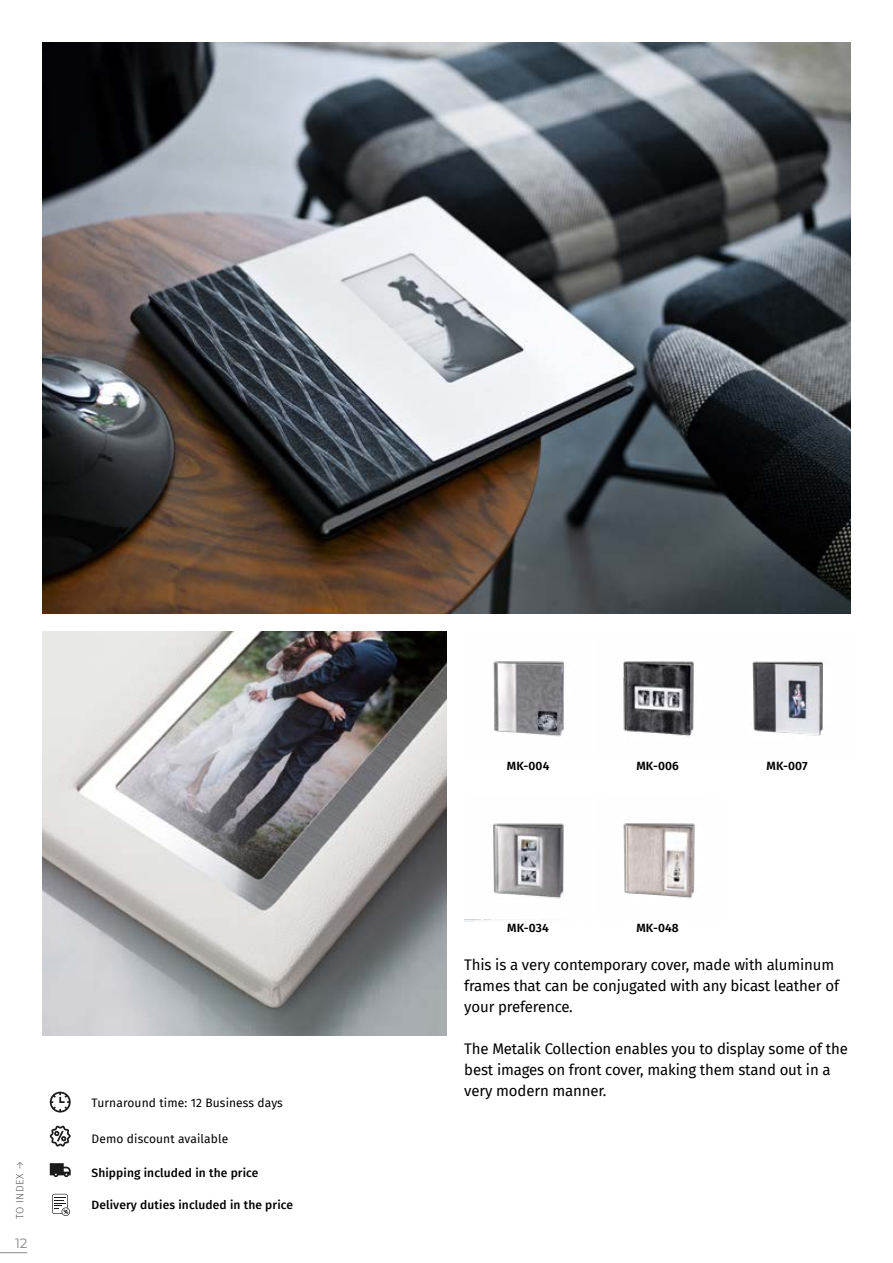
<style>
.page{position:relative;width:893px;height:1263px;background:#fff}
.page>*{position:absolute;margin:0;border:0;box-sizing:border-box;transform-origin:0 0}
.t1{font:15px/21px "Fira Sans";letter-spacing:-.01em;color:#000}
.t2{font:13.5px "Montserrat";color:#878787}
.t3{font:500 12px "Fira Sans";letter-spacing:.01em;color:#000}
.t4{font:12px "Fira Sans";letter-spacing:.01em;color:#000}
.t5{font:600 12px "Fira Sans";letter-spacing:.01em;color:#000}
.t6{font:300 10.5px "Fira Sans";letter-spacing:.03em;color:#575756}
</style>
<div class="page">
<svg style="left:50px;top:1163px;width:21px;height:14px"></svg>
<svg style="left:50px;top:1092px;width:21px;height:20px"></svg>
<svg style="left:50px;top:1125px;width:21px;height:22px"></svg>
<svg style="left:52px;top:1194px;width:18px;height:22px"></svg>
<svg style="left:0;top:1252px;width:27px;height:1px"></svg>
<img style="left:43px;top:631px;width:403px;height:404px">
<img style="left:43px;top:43px;width:807px;height:570px">
<img style="left:493px;top:661px;width:71px;height:76px">
<img style="left:750px;top:661px;width:73px;height:75px">
<img style="left:623px;top:661px;width:71px;height:76px">
<img style="left:464px;top:823px;width:101px;height:98px">
<img style="left:623px;top:823px;width:72px;height:76px">
<p class="t6" style="left:12px;top:1219px;width:60px;rotate:-90deg">TO INDEX →</p>
<p class="t2" style="left:15px;top:1234px;width:14px">12</p>
<p class="t4" style="left:92px;top:1094px;width:193px">Turnaround time: 12 Business days</p>
<p class="t4" style="left:92px;top:1129px;width:138px">Demo discount available</p>
<p class="t3" style="left:92px;top:1163px;width:168px">Shipping included in the price</p>
<p class="t3" style="left:92px;top:1195px;width:203px">Delivery duties included in the price</p>
<p class="t5" style="left:507px;top:756px;width:44px">MK-004</p>
<p class="t5" style="left:636px;top:756px;width:44px">MK-006</p>
<p class="t5" style="left:766px;top:756px;width:43px">MK-007</p>
<p class="t5" style="left:507px;top:918px;width:43px">MK-034</p>
<p class="t5" style="left:636px;top:918px;width:44px">MK-048</p>
<p class="t1" style="left:464px;top:953px;width:376px">This is a very contemporary cover, made with aluminum frames that can be conjugated with any bicast leather of your preference.</p>
<p class="t1" style="left:464px;top:1037px;width:385px">The Metalik Collection enables you to display some of the best images on front cover, making them stand out in a very modern manner.</p>
</div>
